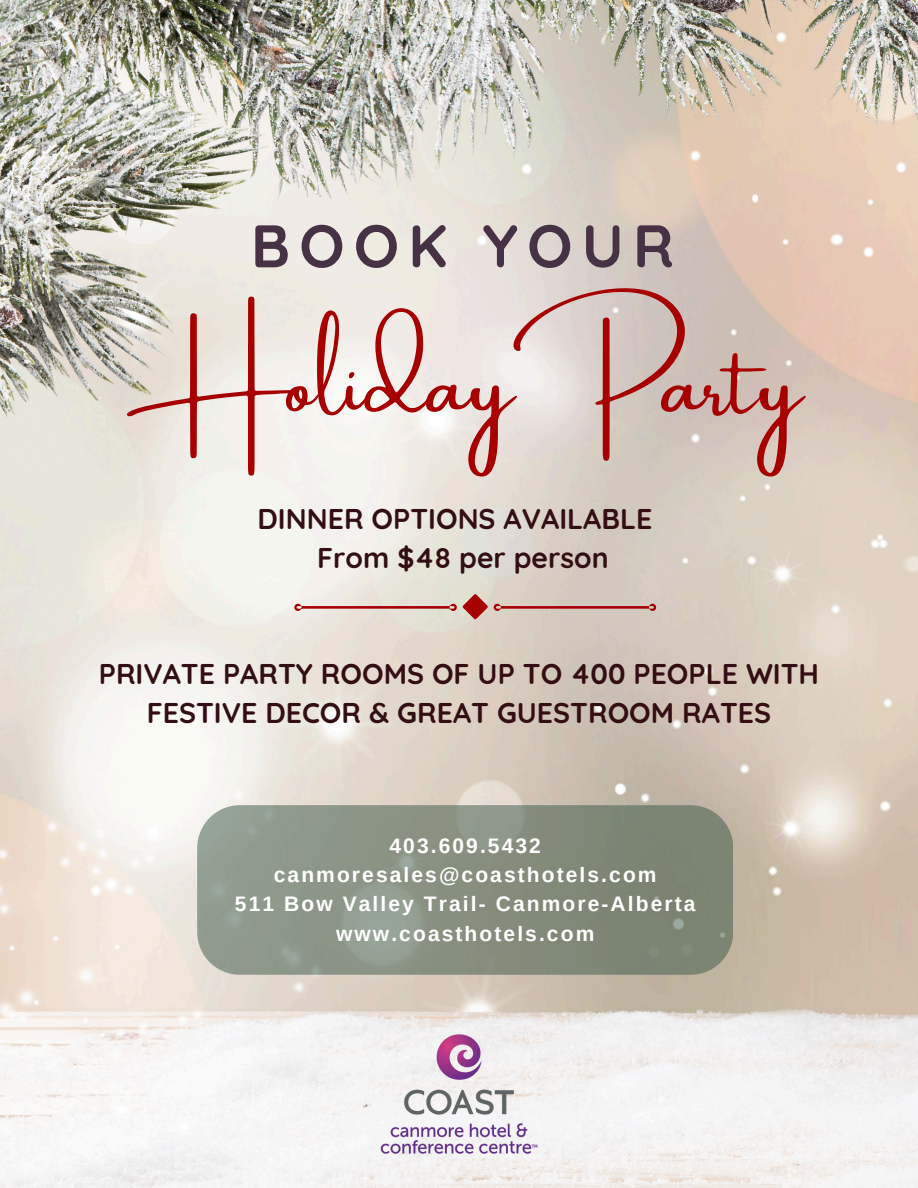
<style>
.page{position:relative;width:918px;height:1188px;background:#fff}
.page>*{position:absolute;margin:0;border:0;box-sizing:border-box;transform-origin:0 0}
.t1{font:82.5px "Amsterdam One";color:#a60000}
.t2{font:700 60px "Quicksand";letter-spacing:.15em;color:#473145}
.t3{font:700 28.5px/39px "Quicksand";color:#330e12;text-align:center}
.t4{font:700 21px "Arimo";letter-spacing:.1em;color:#fff}
</style>
<div class="page">
<img style="left:0;top:0;width:918px;height:1188px">
<img style="left:360px;top:1022px;width:198px;height:149px">
<svg style="left:294px;top:594px;width:362px;height:25px;background:#d7bab1"></svg>
<svg style="left:197px;top:805px;width:536px;height:170px;background:#889181"></svg>
<p class="t2" style="left:251px;top:207px;width:425px">BOOK YOUR</p>
<h1 class="t1" style="left:128px;top:339px;width:675px">HolidayParty</h1>
<p class="t3" style="left:258px;top:498px;width:396px">DINNER OPTIONS AVAILABLE<br>From $48 per person</p>
<p class="t3" style="left:99px;top:654px;width:722px">PRIVATE PARTY ROOMS OF UP TO 400 PEOPLE WITH<br>FESTIVE DECOR &amp; GREAT GUESTROOM RATES</p>
<p class="t4" style="left:389px;top:834px;width:153px">403.609.5432</p>
<p class="t4" style="left:274px;top:863px;width:384px">canmoresales@coasthotels.com</p>
<p class="t4" style="left:235px;top:892px;width:462px">511 Bow Valley Trail- Canmore-Alberta</p>
<p class="t4" style="left:336px;top:922px;width:260px">www.coasthotels.com</p>
</div>
